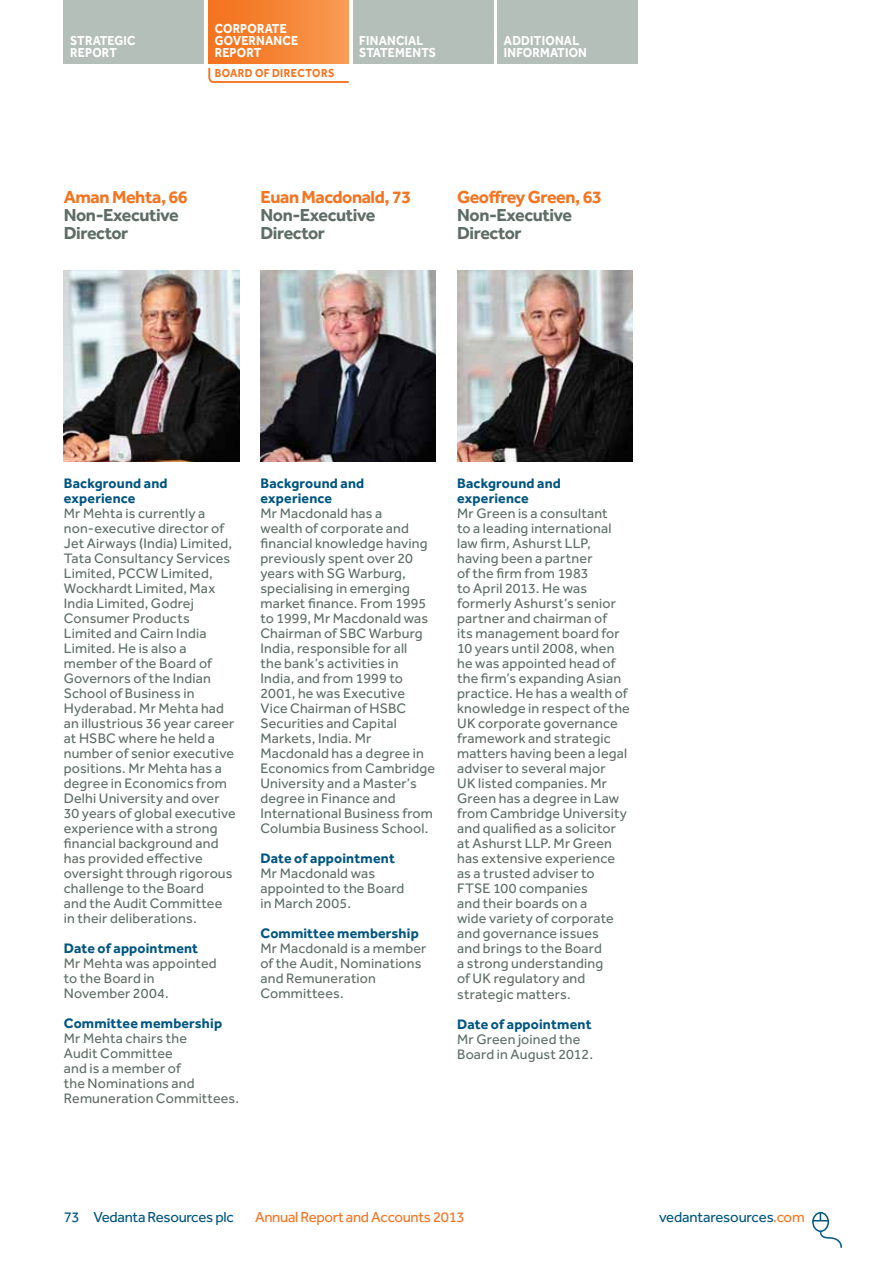
<style>
.page{position:relative;width:893px;height:1263px;background:#fff}
.page>*{position:absolute;margin:0;border:0;box-sizing:border-box;transform-origin:0 0}
.t1{font:700 18px/18px "Effra";letter-spacing:-.025em;color:#5e6e66}
.t2{font:700 18px "Effra";letter-spacing:-.025em;color:#f47421}
.t3{font:15px "Effra";letter-spacing:-.02em;color:#005581}
.t4{font:15px "Effra";letter-spacing:-.02em;color:#f47421}
.t5{font:14.25px/15px "Effra";letter-spacing:.015em;color:#5e6e66}
.t6{font:700 14.25px/15px "Effra";letter-spacing:.01em;color:#005581}
.t7{font:700 13.5px/12px "Effra";letter-spacing:.02em;color:#fff;scale:.9 1}
.t8{font:700 12px "Effra";letter-spacing:.04em;color:#f47421;scale:.9 1}
.s1{color:#f47421}
</style>
<div class="page">
<div style="left:64px;top:0;width:140px;height:64px;background:#b4bfba"></div>
<div style="left:208px;top:0;width:141px;height:64px;background:linear-gradient(to right,#f3701a,#f89b53)"></div>
<div style="left:353px;top:0;width:140px;height:64px;background:#b4bfba"></div>
<div style="left:497px;top:0;width:141px;height:64px;background:#b4bfba"></div>
<div style="left:812px;top:1212px;width:17px;height:20px;border:2px solid #005581;border-radius:50%"></div>
<svg style="left:813px;top:1212px;width:15px;height:9px"></svg>
<svg style="left:819px;top:1230px;width:23px;height:18px"></svg>
<svg style="left:208px;top:68px;width:141px;height:15px"></svg>
<img style="left:64px;top:270px;width:175px;height:191px">
<img style="left:260px;top:270px;width:176px;height:191px">
<img style="left:457px;top:270px;width:175px;height:191px">
<p class="t7" style="left:70px;top:35px;width:74px">STRATEGIC<br>REPORT</p>
<p class="t7" style="left:215px;top:23px;width:94px">CORPORATE<br>GOVERNANCE<br>REPORT</p>
<p class="t8" style="left:215px;top:66px;width:134px">BOARD OF DIRECTORS</p>
<p class="t7" style="left:359px;top:35px;width:87px">FINANCIAL<br>STATEMENTS</p>
<p class="t7" style="left:504px;top:35px;width:94px">ADDITIONAL<br>INFORMATION</p>
<p class="t2" style="left:64px;top:186px;width:125px">Aman Mehta, 66</p>
<p class="t1" style="left:64px;top:206px;width:116px">Non-Executive<br>Director</p>
<p class="t2" style="left:260px;top:186px;width:152px">Euan Macdonald, 73</p>
<p class="t1" style="left:260px;top:206px;width:116px">Non-Executive<br>Director</p>
<p class="t2" style="left:457px;top:186px;width:146px">Geoffrey Green, 63</p>
<p class="t1" style="left:457px;top:206px;width:116px">Non-Executive<br>Director</p>
<p class="t6" style="left:64px;top:475px;width:105px">Background and experience</p>
<p class="t5" style="left:64px;top:505px;width:174px">Mr Mehta is currently a non-executive director of<br>Jet Airways (India) Limited,<br>Tata Consultancy Services<br>Limited, PCCW Limited,<br>Wockhardt Limited, Max<br>India Limited, Godrej<br>Consumer Products<br>Limited and Cairn India<br>Limited. He is also a member of the Board of<br>Governors of the Indian<br>School of Business in<br>Hyderabad. Mr Mehta had an illustrious 36 year career at HSBC where he held a number of senior executive positions. Mr Mehta has a degree in Economics from<br>Delhi University and over<br>30 years of global executive experience with a strong financial background and has provided effective oversight through rigorous challenge to the Board<br>and the Audit Committee in their deliberations.</p>
<p class="t6" style="left:64px;top:940px;width:136px">Date of appointment</p>
<p class="t5" style="left:64px;top:956px;width:154px">Mr Mehta was appointed to the Board in<br>November 2004.</p>
<p class="t6" style="left:64px;top:1015px;width:160px">Committee membership</p>
<p class="t5" style="left:64px;top:1031px;width:177px">Mr Mehta chairs the<br>Audit Committee<br>and is a member of<br>the Nominations and<br>Remuneration Committees.</p>
<p class="t6" style="left:260px;top:475px;width:105px">Background and experience</p>
<p class="t5" style="left:260px;top:506px;width:176px">Mr Macdonald has a<br>wealth of corporate and financial knowledge having previously spent over 20 years with SG Warburg, specialising in emerging market finance. From 1995 to 1999, Mr Macdonald was<br>Chairman of SBC Warburg<br>India, responsible for all<br>the bank’s activities in<br>India, and from 1999 to<br>2001, he was Executive<br>Vice Chairman of HSBC<br>Securities and Capital<br>Markets, India. Mr<br>Macdonald has a degree in<br>Economics from Cambridge<br>University and a Master’s degree in Finance and<br>International Business from<br>Columbia Business School.</p>
<p class="t6" style="left:260px;top:851px;width:136px">Date of appointment</p>
<p class="t5" style="left:260px;top:866px;width:145px">Mr Macdonald was appointed to the Board in March 2005.</p>
<p class="t6" style="left:260px;top:926px;width:160px">Committee membership</p>
<p class="t5" style="left:260px;top:941px;width:167px">Mr Macdonald is a member of the Audit, Nominations and Remuneration<br>Committees.</p>
<p class="t6" style="left:457px;top:476px;width:105px">Background and experience</p>
<p class="t5" style="left:457px;top:506px;width:174px">Mr Green is a consultant<br>to a leading international law firm, Ashurst LLP, having been a partner<br>of the firm from 1983<br>to April 2013. He was formerly Ashurst’s senior partner and chairman of<br>its management board for<br>10 years until 2008, when he was appointed head of the firm’s expanding Asian practice. He has a wealth of knowledge in respect of the<br>UK corporate governance framework and strategic matters having been a legal adviser to several major<br>UK listed companies. Mr<br>Green has a degree in Law from Cambridge University and qualified as a solicitor at Ashurst LLP. Mr Green has extensive experience as a trusted adviser to<br>FTSE 100 companies<br>and their boards on a<br>wide variety of corporate and governance issues<br>and brings to the Board<br>a strong understanding<br>of UK regulatory and strategic matters.</p>
<p class="t6" style="left:457px;top:1016px;width:136px">Date of appointment</p>
<p class="t5" style="left:457px;top:1031px;width:137px">Mr Green joined the<br>Board in August 2012.</p>
<p class="t3" style="left:64px;top:1208px;width:171px">73 Vedanta Resources plc</p>
<p class="t4" style="left:255px;top:1208px;width:211px">Annual Report and Accounts 2013</p>
<p class="t3" style="left:659px;top:1208px;width:147px">vedantaresources<span class="s1">.com</span></p>
</div>
